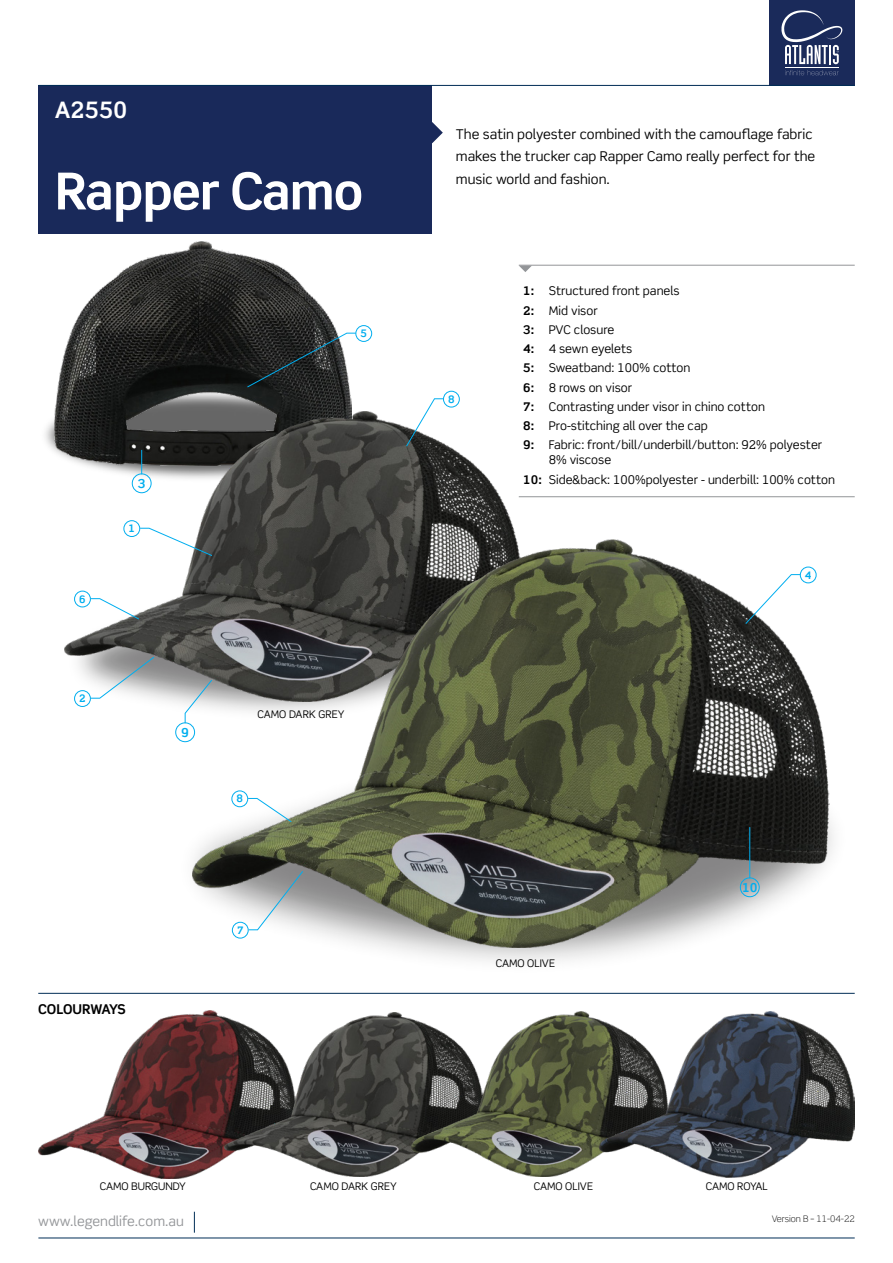
<style>
.page{position:relative;width:893px;height:1263px;background:#fff}
.page>*{position:absolute;margin:0;border:0;box-sizing:border-box;transform-origin:0 0}
.t1{font:700 51px "Scene Std";letter-spacing:-.02em;color:#fff}
.t2{font:700 22.65px "Scene Std";color:#fff}
.t3{font:13.5px/22.5px "Scene Std";color:#000}
.t4{font:13.5px "Scene Std";color:#939598}
.t5{font:700 13.5px "Scene Std";letter-spacing:-.02em;color:#000}
.t6{font:700 12.45px "Scene Std";color:#00aeef}
.t7{font:12px/19.2px "Scene Std";color:#000}
.t8{font:10.5px "Scene Std";color:#000}
.t9{font:10.5px "Scene Std";letter-spacing:-.025em;color:#000}
.t10{font:700 10.35px "Scene Std";color:#00aeef}
.t11{font:300 9px "Scene Std";color:#000}
.s1{font-weight:700}
</style>
<div class="page">
<img style="left:45px;top:408px;width:10px;height:44px">
<img style="left:55px;top:242px;width:297px;height:215px">
<div style="left:38px;top:85px;width:394px;height:149px;background:#19295a"></div>
<svg style="left:432px;top:122px;width:11px;height:21px"></svg>
<div style="left:769px;top:0;width:86px;height:86px;background:#1a2a5a"></div>
<hr style="left:785px;top:67px;width:54px;height:1px;background:#fff">
<svg style="left:785px;top:70px;width:54px;height:5px"></svg>
<svg style="left:781px;top:10px;width:61px;height:54px"></svg>
<img style="left:64px;top:411px;width:456px;height:291px">
<img style="left:139px;top:684px;width:716px;height:328px">
<hr style="left:519px;top:265px;width:336px;height:1px;background:#939598">
<hr style="left:519px;top:496px;width:336px;height:1px;background:#939598">
<hr style="left:38px;top:85px;width:817px;height:1px;background:#002d56">
<hr style="left:38px;top:1237px;width:817px;height:1px;background:#002d56">
<svg style="left:194px;top:1212px;width:1px;height:21px"></svg>
<svg style="left:519px;top:266px;width:13px;height:6px"></svg>
<img style="left:192px;top:539px;width:638px;height:409px">
<div style="left:74px;top:690px;width:17px;height:17px;border:1px solid #00aeef;border-radius:50%"></div>
<svg style="left:90px;top:656px;width:65px;height:43px"></svg>
<div style="left:232px;top:922px;width:17px;height:16px;border:1px solid #00aeef;border-radius:50%"></div>
<svg style="left:248px;top:870px;width:56px;height:60px"></svg>
<div style="left:800px;top:567px;width:16px;height:16px;border:1px solid #00aeef;border-radius:50%"></div>
<svg style="left:745px;top:574px;width:56px;height:51px"></svg>
<div style="left:355px;top:325px;width:17px;height:17px;border:1px solid #00aeef;border-radius:50%"></div>
<svg style="left:246px;top:332px;width:111px;height:56px"></svg>
<div style="left:443px;top:391px;width:17px;height:16px;border:1px solid #00aeef;border-radius:50%"></div>
<svg style="left:405px;top:398px;width:39px;height:49px"></svg>
<div style="left:124px;top:520px;width:16px;height:17px;border:1px solid #00aeef;border-radius:50%"></div>
<svg style="left:139px;top:527px;width:74px;height:30px"></svg>
<div style="left:74px;top:591px;width:17px;height:16px;border:1px solid #00aeef;border-radius:50%"></div>
<svg style="left:90px;top:598px;width:50px;height:22px"></svg>
<div style="left:231px;top:790px;width:17px;height:17px;border:1px solid #00aeef;border-radius:50%"></div>
<svg style="left:247px;top:798px;width:45px;height:25px"></svg>
<div style="left:740px;top:877px;width:20px;height:20px;border:1px solid #00aeef;border-radius:50%"></div>
<hr style="left:749px;top:827px;width:1px;height:51px;background:#00aeef">
<div style="left:132px;top:473px;width:20px;height:20px;border:1px solid #00aeef;border-radius:50%"></div>
<svg style="left:141px;top:450px;width:1px;height:24px"></svg>
<div style="left:175px;top:722px;width:20px;height:20px;border:1px solid #00aeef;border-radius:50%"></div>
<svg style="left:184px;top:679px;width:29px;height:45px"></svg>
<img style="left:39px;top:1010px;width:256px;height:168px">
<img style="left:225px;top:1012px;width:187px;height:164px">
<img style="left:412px;top:1012px;width:187px;height:165px">
<hr style="left:38px;top:993px;width:817px;height:1px;background:#002d56">
<img style="left:599px;top:1011px;width:255px;height:166px">
<h2 class="t2" style="left:55px;top:96px;width:74px">A2550</h2>
<h1 class="t1" style="left:55px;top:159px;width:310px">Rapper Camo</h1>
<p class="t10" style="left:360px;top:327px;width:8px">5</p>
<p class="t10" style="left:79px;top:592px;width:8px">6</p>
<p class="t10" style="left:79px;top:692px;width:8px">2</p>
<p class="t6" style="left:138px;top:475px;width:9px">3</p>
<p class="t10" style="left:129px;top:522px;width:8px">1</p>
<p class="t6" style="left:181px;top:724px;width:9px">9</p>
<p class="t8" style="left:257px;top:708px;width:89px">CAMO DARK GREY</p>
<p class="t10" style="left:237px;top:792px;width:8px">8</p>
<p class="t5" style="left:38px;top:1001px;width:89px">COLOURWAYS</p>
<p class="t10" style="left:237px;top:924px;width:8px">7</p>
<p class="t3" style="left:456px;top:123px;width:361px">The satin polyester combined with the camouflage fabric makes the trucker cap Rapper Camo really perfect for the music world and fashion.</p>
<p class="t10" style="left:448px;top:393px;width:8px">8</p>
<p class="t7" style="left:523px;top:281px;width:301px"><span class="s1">1:</span> Structured front panels<br><span class="s1">2:</span> Mid visor<br><span class="s1">3:</span> PVC closure<br><span class="s1">4:</span> 4 sewn eyelets<br><span class="s1">5:</span> Sweatband: 100% cotton<br><span class="s1">6:</span> 8 rows on visor<br><span class="s1">7:</span> Contrasting under visor in chino cotton<br><span class="s1">8:</span> Pro-stitching all over the cap<br><span class="s1">9:</span> Fabric: front/bill/underbill/button: 92% polyester</p>
<p class="t7" style="left:523px;top:450px;width:313px;text-indent:26px">8% viscose<br><span class="s1">10:</span> Side&amp;back: 100%polyester - underbill: 100% cotton</p>
<p class="t10" style="left:805px;top:568px;width:8px">4</p>
<p class="t8" style="left:496px;top:957px;width:61px">CAMO OLIVE</p>
<p class="t6" style="left:742px;top:879px;width:17px">10</p>
<p class="t8" style="left:100px;top:1179px;width:88px">CAMO BURGUNDY</p>
<p class="t8" style="left:310px;top:1179px;width:89px">CAMO DARK GREY</p>
<p class="t4" style="left:38px;top:1213px;width:147px">www.legendlife.com.au</p>
<p class="t8" style="left:534px;top:1179px;width:61px">CAMO OLIVE</p>
<p class="t9" style="left:706px;top:1179px;width:64px">CAMO ROYAL</p>
<p class="t11" style="left:772px;top:1213px;width:85px">Version B – 11-04-22</p>
</div>
